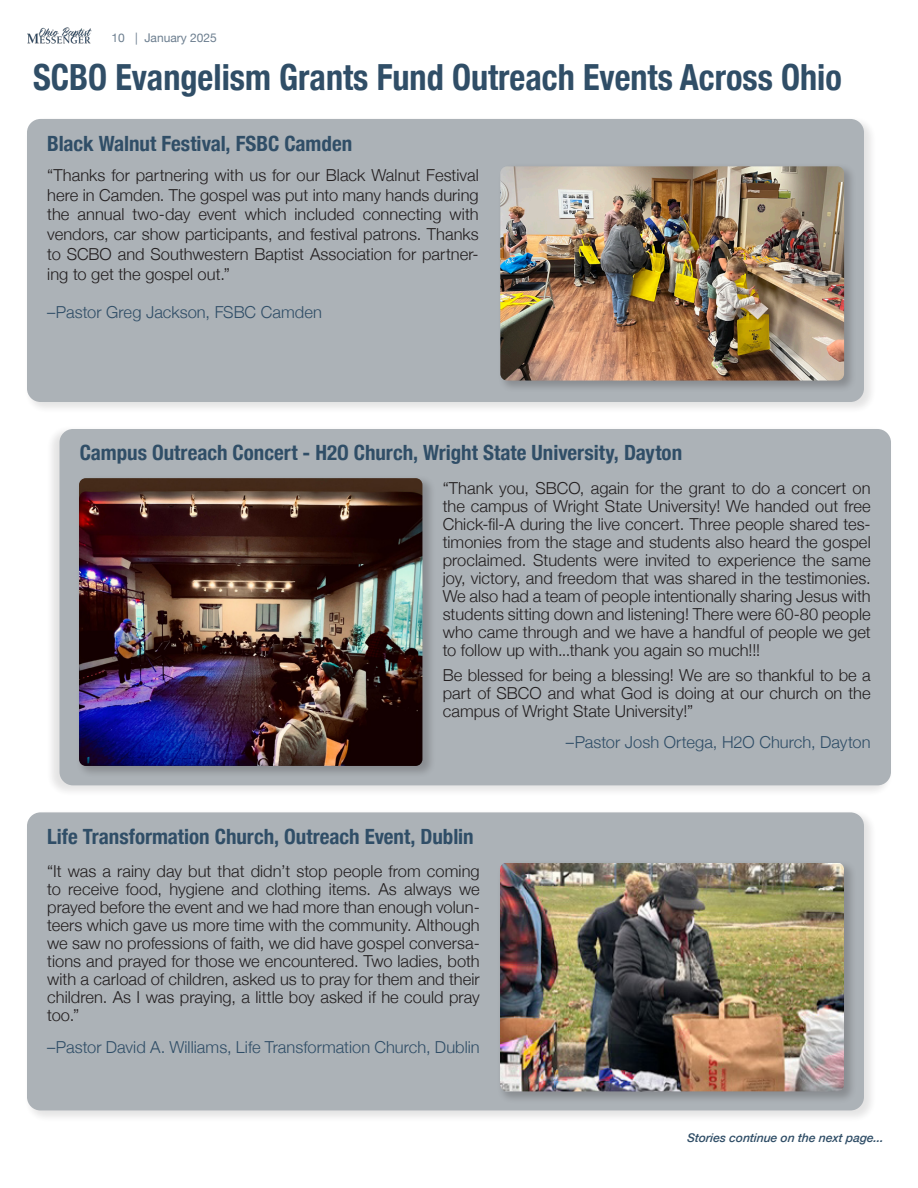
<style>
.page{position:relative;width:918px;height:1188px;background:#fff}
.page>*{position:absolute;margin:0;border:0;box-sizing:border-box;transform-origin:0 0}
.Headline_1{font:700 condensed 36px "Helvetica Neue";color:#304e67;scale:.95 1}
.t1{font:700 condensed 21px "Helvetica Neue";color:#304e67}
.t2{font:300 16.5px/18px "Helvetica Neue";letter-spacing:.005em;color:#231f20;text-align:justify}
.t3{font:300 16.5px "Helvetica Neue";color:#304e67}
.to_be_continued{font:italic 500 12px "Helvetica Neue";color:#304e67}
.t4{font:12px "Helvetica Neue";color:#6c7e8f}
</style>
<div class="page">
<div style="left:46px;top:425px;width:848px;height:373px;background:#231f20;opacity:.25"></div>
<div style="left:59px;top:429px;width:832px;height:356px;background:#acb2b7;border-radius:14px"></div>
<div style="left:76px;top:475px;width:360px;height:304px;background:#231f20;opacity:.25"></div>
<img style="left:79px;top:478px;width:343px;height:288px">
<div style="left:24px;top:115px;width:853px;height:300px;background:#231f20;opacity:.25"></div>
<div style="left:27px;top:119px;width:837px;height:283px;background:#acb2b7;border-radius:14px"></div>
<div style="left:497px;top:163px;width:360px;height:230px;background:#231f20;opacity:.25"></div>
<img style="left:500px;top:166px;width:344px;height:215px">
<div style="left:24px;top:809px;width:853px;height:314px;background:#231f20;opacity:.25"></div>
<div style="left:27px;top:812px;width:837px;height:298px;background:#acb2b7;border-radius:14px"></div>
<div style="left:497px;top:859px;width:360px;height:245px;background:#231f20;opacity:.25"></div>
<img style="left:500px;top:863px;width:344px;height:228px">
<img style="left:27px;top:27px;width:65px;height:17px">
<p class="t4" style="left:111px;top:29px;width:107px">10 | January 2025</p>
<p class="Headline_1" style="left:33px;top:47px;width:853px">SCBO Evangelism Grants Fund Outreach Events Across Ohio</p>
<p class="t1" style="left:47px;top:126px;width:306px">Black Walnut Festival, FSBC Camden</p>
<p class="t2" style="left:47px;top:164px;width:433px;line-height:19.8px">“Thanks for partnering with us for our Black Walnut Festival here in Camden. The gospel was put into many hands during the annual two-day event which included connecting with vendors, car show participants, and festival patrons. Thanks to SCBO and Southwestern Baptist Association for partner&shy;ing to get the gospel out.”</p>
<p class="t3" style="left:47px;top:299px;width:276px">–Pastor Greg Jackson, FSBC Camden</p>
<p class="t1" style="left:80px;top:435px;width:604px">Campus Outreach Concert - H2O Church, Wright State University, Dayton</p>
<p class="t2" style="left:443px;top:478px;width:430px">“Thank you, SBCO, again for the grant to do a concert on the campus of Wright State University! We handed out free Chick-fil-A during the live concert. Three people shared tes&shy;timonies from the stage and students also heard the gospel proclaimed. Students were invited to experience the same joy, victory, and freedom that was shared in the testimonies.<br>We also had a team of people intentionally sharing Jesus with students sitting down and listening! There were 60-80 people who came through and we have a handful of people we get to follow up with...thank you again so much!!!</p>
<p class="t2" style="left:443px;top:665px;width:430px">Be blessed for being a blessing! We are so thankful to be a part of SBCO and what God is doing at our church on the campus of Wright State University!”</p>
<p class="t3" style="left:566px;top:729px;width:306px">–Pastor Josh Ortega, H2O Church, Dayton</p>
<p class="t1" style="left:47px;top:819px;width:428px">Life Transformation Church, Outreach Event, Dublin</p>
<p class="t2" style="left:47px;top:861px;width:434px">“It was a rainy day but that didn’t stop people from coming to receive food, hygiene and clothing items. As always we prayed before the event and we had more than enough volun&shy;teers which gave us more time with the community. Although we saw no professions of faith, we did have gospel conversa&shy;tions and prayed for those we encountered. Two ladies, both with a carload of children, asked us to pray for them and their children. As I was praying, a little boy asked if he could pray too.”</p>
<p class="t3" style="left:47px;top:1033px;width:434px">–Pastor David A. Williams, Life Transformation Church, Dublin</p>
<p class="to_be_continued" style="left:687px;top:1127px;width:199px">Stories continue on the next page...</p>
</div>
